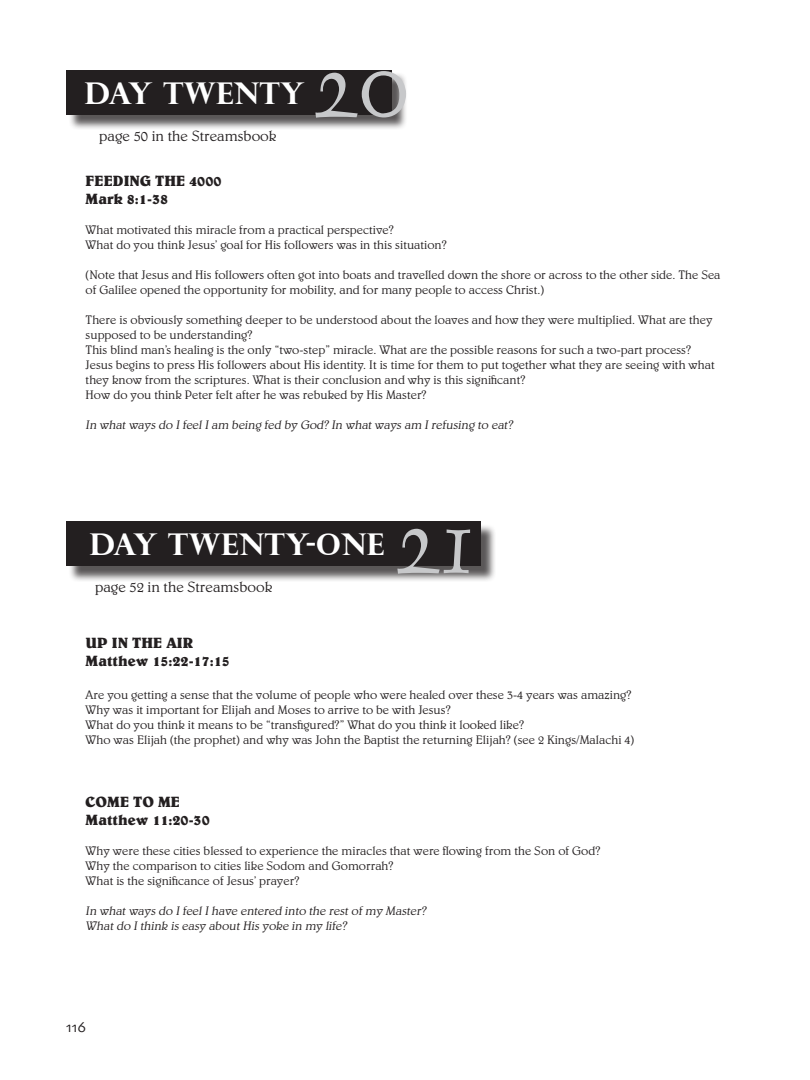
<style>
.page{position:relative;width:810px;height:1080px;background:#fff}
.page>*{position:absolute;margin:0;border:0;box-sizing:border-box;transform-origin:0 0}
.t1{font:90px "Dauphin Plain";color:#c7c8ca}
.t2{font:700 30px "Perpetua Titling";color:#fff}
.t3{font:700 15px "Belwe";color:#231f20}
.t4{font:300 15px "Belwe";color:#231f20}
.t5{font:15px "Skia";color:#231f20}
.t6{font:300 12.5px/15px "Belwe";color:#231f20}
</style>
<div class="page">
<div style="left:68px;top:71px;width:340px;height:59px;background:#231f20;opacity:.75"></div>
<div style="left:67px;top:70px;width:325px;height:44px;background:#231f20"></div>
<div style="left:68px;top:523px;width:428px;height:59px;background:#231f20;opacity:.75"></div>
<div style="left:67px;top:522px;width:414px;height:44px;background:#231f20"></div>
<p class="t2" style="left:85px;top:74px;width:222px">DAY TWENTY</p>
<p class="t4" style="left:99px;top:127px;width:179px">page 50 in the Streamsbook</p>
<p class="t1" style="left:314px;top:32px;width:96px">20</p>
<p class="t3" style="left:86px;top:172px;width:137px">FEEDING THE 4000</p>
<p class="t3" style="left:86px;top:190px;width:84px">Mark 8:1-38</p>
<p class="t6" style="left:86px;top:223px;width:310px">What motivated this miracle from a practical perspective?</p>
<p class="t6" style="left:86px;top:238px;width:363px">What do you think Jesus’ goal for His followers was in this situation?</p>
<p class="t6" style="left:86px;top:268px;width:636px">(Note that Jesus and His followers often got into boats and travelled down the shore or across to the other side. The Sea of Galilee opened the opportunity for mobility, and for many people to access Christ.)</p>
<p class="t6" style="left:86px;top:313px;width:628px">There is obviously something deeper to be understood about the loaves and how they were multiplied. What are they supposed to be understanding?</p>
<p class="t6" style="left:86px;top:343px;width:607px">This blind man’s healing is the only “two-step” miracle. What are the possible reasons for such a two-part process?</p>
<p class="t6" style="left:86px;top:358px;width:631px">Jesus begins to press His followers about His identity. It is time for them to put together what they are seeing with what they know from the scriptures. What is their conclusion and why is this significant?</p>
<p class="t6" style="left:86px;top:388px;width:343px">How do you think Peter felt after he was rebuked by His Master?</p>
<p class="t6" style="left:86px;top:418px;width:431px">In what ways do I feel I am being fed by God? In what ways am I refusing to eat?</p>
<p class="t2" style="left:90px;top:526px;width:296px">DAY TWENTY-ONE</p>
<p class="t1" style="left:396px;top:489px;width:78px">21</p>
<p class="t4" style="left:95px;top:578px;width:179px">page 52 in the Streamsbook</p>
<p class="t3" style="left:86px;top:634px;width:109px">UP IN THE AIR</p>
<p class="t3" style="left:86px;top:652px;width:146px">Matthew 15:22-17:15</p>
<p class="t6" style="left:86px;top:688px;width:547px">Are you getting a sense that the volume of people who were healed over these 3-4 years was amazing?</p>
<p class="t6" style="left:86px;top:703px;width:367px">Why was it important for Elijah and Moses to arrive to be with Jesus?</p>
<p class="t6" style="left:86px;top:718px;width:440px">What do you think it means to be “transfigured?” What do you think it looked like?</p>
<p class="t6" style="left:86px;top:733px;width:550px">Who was Elijah (the prophet) and why was John the Baptist the returning Elijah? (see 2 Kings/Malachi 4)</p>
<p class="t3" style="left:86px;top:793px;width:96px">COME TO ME</p>
<p class="t3" style="left:86px;top:811px;width:126px">Matthew 11:20-30</p>
<p class="t6" style="left:86px;top:844px;width:516px">Why were these cities blessed to experience the miracles that were flowing from the Son of God?</p>
<p class="t6" style="left:86px;top:859px;width:309px">Why the comparison to cities like Sodom and Gomorrah?</p>
<p class="t6" style="left:86px;top:874px;width:215px">What is the significance of Jesus’ prayer?</p>
<p class="t6" style="left:86px;top:904px;width:344px">In what ways do I feel I have entered into the rest of my Master?</p>
<p class="t6" style="left:86px;top:919px;width:265px">What do I think is easy about His yoke in my life?</p>
<p class="t5" style="left:66px;top:1018px;width:22px">116</p>
</div>
